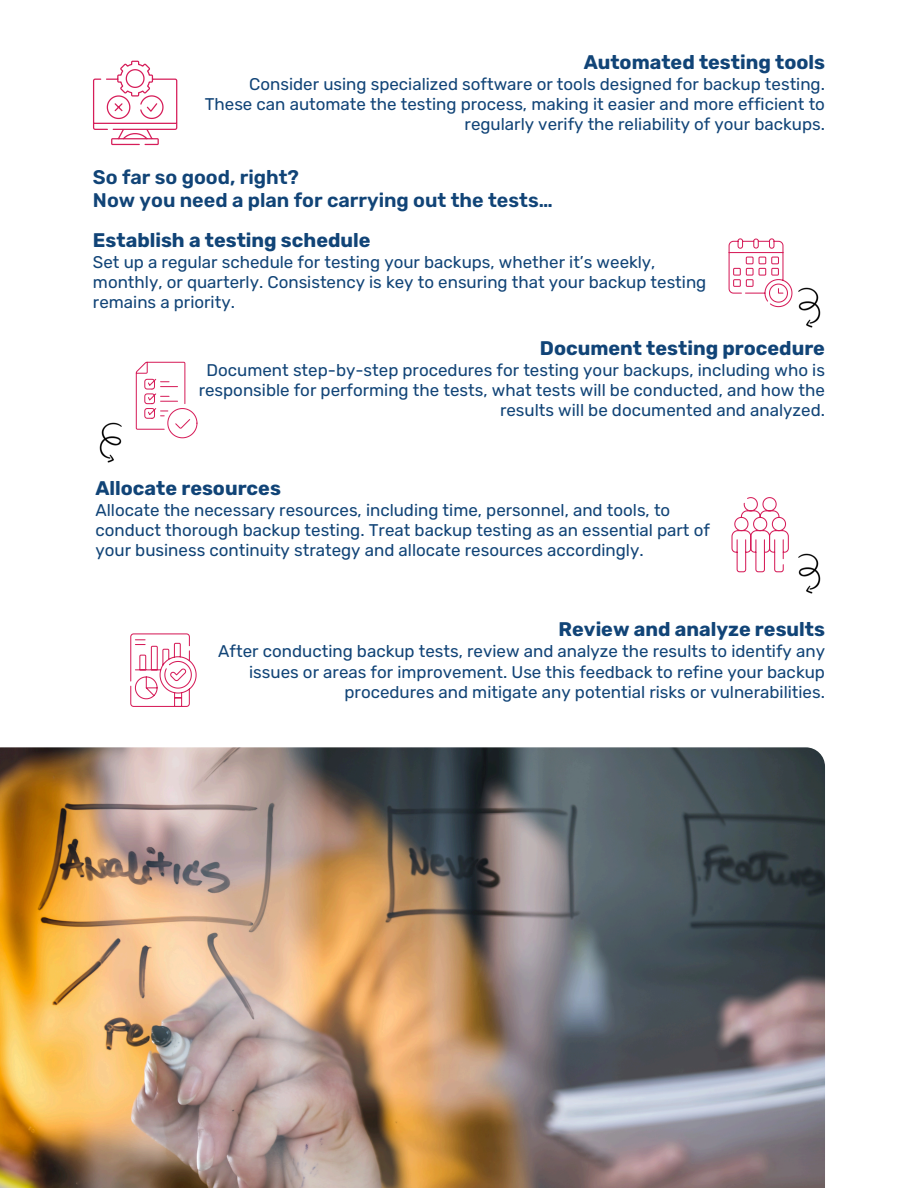
<style>
.page{position:relative;width:918px;height:1188px;background:#fff}
.page>*{position:absolute;margin:0;border:0;box-sizing:border-box;transform-origin:0 0}
.t1{font:700 19.8px "Rubik";color:#147}
.t2{font:600 19.8px/23.2px "Rubik";color:#147}
.t3{font:16.95px/20.1px "Rubik";color:#147;text-align:right}
</style>
<div class="page">
<img style="left:792px;top:287px;width:29px;height:41px">
<svg style="left:93px;top:61px;width:84px;height:84px"></svg>
<svg style="left:729px;top:239px;width:63px;height:68px"></svg>
<svg style="left:136px;top:362px;width:61px;height:76px"></svg>
<img style="left:99px;top:422px;width:23px;height:41px">
<svg style="left:731px;top:497px;width:58px;height:75px"></svg>
<img style="left:798px;top:553px;width:23px;height:41px">
<svg style="left:130px;top:633px;width:67px;height:74px"></svg>
<img style="left:0;top:747px;width:825px;height:441px">
<p class="t1" style="left:584px;top:50px;width:243px">Automated testing tools</p>
<p class="t3" style="left:205px;top:74px;width:622px">Consider using specialized software or tools designed for backup testing.<br>These can automate the testing process, making it easier and more efficient to regularly verify the reliability of your backups.</p>
<p class="t2" style="left:93px;top:166px;width:461px">So far so good, right?<br>Now you need a plan for carrying out the tests…</p>
<p class="t1" style="left:93px;top:228px;width:279px">Establish a testing schedule</p>
<p class="t3" style="left:93px;top:252px;width:615px;text-align:left">Set up a regular schedule for testing your backups, whether it’s weekly, monthly, or quarterly. Consistency is key to ensuring that your backup testing remains a priority.</p>
<h1 class="t1" style="left:540px;top:337px;width:287px">Document testing procedure</h1>
<p class="t3" style="left:199px;top:360px;width:628px">Document step-by-step procedures for testing your backups, including who is responsible for performing the tests, what tests will be conducted, and how the results will be documented and analyzed.</p>
<p class="t1" style="left:96px;top:476px;width:187px">Allocate resources</p>
<p class="t3" style="left:96px;top:500px;width:576px">Allocate the necessary resources, including time, personnel, and tools, to</p>
<p class="t3" style="left:96px;top:520px;width:616px">conduct thorough backup testing. Treat backup testing as an essential part of</p>
<p class="t3" style="left:96px;top:540px;width:550px">your business continuity strategy and allocate resources accordingly.</p>
<p class="t1" style="left:559px;top:618px;width:268px">Review and analyze results</p>
<p class="t3" style="left:218px;top:642px;width:608px">After conducting backup tests, review and analyze the results to identify any issues or areas for improvement. Use this feedback to refine your backup procedures and mitigate any potential risks or vulnerabilities.</p>
</div>
